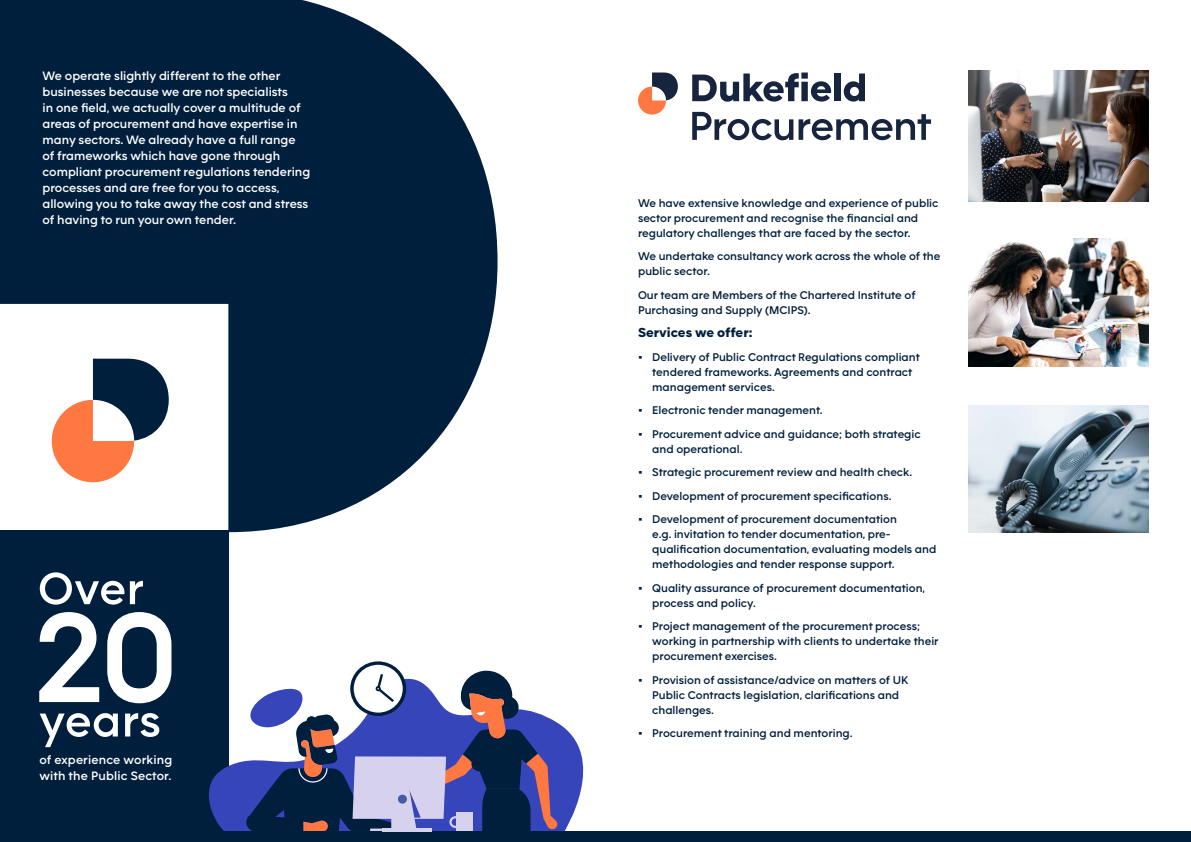
<style>
.page{position:relative;width:1191px;height:842px;background:#fff}
.page>*{position:absolute;margin:0;border:0;box-sizing:border-box;transform-origin:0 0}
.t1{font:800 14px "F37 Moon";color:#001f3d}
.t2{font:600 13px/16px "F37 Moon";color:#fff}
.t3{font:600 12px/15px "F37 Moon";color:#001f3d}
</style>
<div class="page">
<svg style="left:0;top:0;width:497px;height:532px;fill:#001f3d"></svg>
<div style="left:0;top:531px;width:229px;height:311px;background:#001f3d"></div>
<img style="left:969px;top:239px;width:179px;height:127px">
<img style="left:969px;top:405px;width:179px;height:128px">
<img style="left:969px;top:71px;width:179px;height:130px">
<svg style="left:692px;top:112px;width:239px;height:28px"></svg>
<svg style="left:638px;top:73px;width:40px;height:42px"></svg>
<svg style="left:52px;top:359px;width:117px;height:123px"></svg>
<svg style="left:208px;top:723px;width:403px;height:109px"></svg>
<svg style="left:350px;top:661px;width:56px;height:55px"></svg>
<div style="left:354px;top:665px;width:49px;height:48px;background:#fff;border-radius:50%"></div>
<svg style="left:243px;top:669px;width:315px;height:163px"></svg>
<div style="left:208px;top:832px;width:983px;height:10px;background:#001f3d"></div>
<svg style="left:692px;top:73px;width:139px;height:29px"></svg>
<div style="left:834px;top:73px;width:6px;height:28px;background:#16243d"></div>
<svg style="left:843px;top:73px;width:22px;height:29px"></svg>
<div style="left:398px;top:795px;width:9px;height:9px;background:#455ba6;border-radius:50%"></div>
<hr style="left:382px;top:828px;width:49px;height:4px;background:#d6d1ed">
<svg style="left:40px;top:713px;width:119px;height:34px"></svg>
<svg style="left:39px;top:612px;width:132px;height:91px"></svg>
<svg style="left:40px;top:572px;width:103px;height:33px"></svg>
<p class="t2" style="left:43px;top:67px;width:269px">We operate slightly different to the other businesses because we are not specialists<br>in one field, we actually cover a multitude of areas of procurement and have expertise in many sectors. We already have a full range of frameworks which have gone through compliant procurement regulations tendering processes and are free for you to access, allowing you to take away the cost and stress of having to run your own tender.</p>
<p class="t2" style="left:39px;top:751px;width:134px">of experience working with the Public Sector.</p>
<p class="t3" style="left:638px;top:195px;width:302px">We have extensive knowledge and experience of public sector procurement and recognise the financial and regulatory challenges that are faced by the sector.</p>
<p class="t3" style="left:638px;top:248px;width:304px">We undertake consultancy work across the whole of the public sector.</p>
<p class="t3" style="left:638px;top:287px;width:279px">Our team are Members of the Chartered Institute of<br>Purchasing and Supply (MCIPS).</p>
<p class="t1" style="left:638px;top:324px;width:116px">Services we offer:</p>
<p class="t3" style="left:652px;top:349px;width:269px;text-indent:-14px">• Delivery of Public Contract Regulations compliant tendered frameworks. Agreements and contract management services.</p>
<p class="t3" style="left:638px;top:402px;width:186px">• Electronic tender management.</p>
<p class="t3" style="left:652px;top:426px;width:270px;text-indent:-14px">• Procurement advice and guidance; both strategic and operational.</p>
<p class="t3" style="left:638px;top:464px;width:276px">• Strategic procurement review and health check.</p>
<p class="t3" style="left:638px;top:488px;width:255px">• Development of procurement specifications.</p>
<p class="t3" style="left:652px;top:511px;width:286px;text-indent:-14px">• Development of procurement documentation<br>e.g. invitation to tender documentation, pre&shy;qualification documentation, evaluating models and methodologies and tender response support.</p>
<p class="t3" style="left:652px;top:580px;width:274px;text-indent:-14px">• Quality assurance of procurement documentation, process and policy.</p>
<p class="t3" style="left:652px;top:618px;width:288px;text-indent:-14px">• Project management of the procurement process; working in partnership with clients to undertake their procurement exercises.</p>
<p class="t3" style="left:652px;top:672px;width:257px;text-indent:-14px">• Provision of assistance/advice on matters of UK<br>Public Contracts legislation, clarifications and challenges.</p>
<p class="t3" style="left:638px;top:725px;width:216px">• Procurement training and mentoring.</p>
</div>
